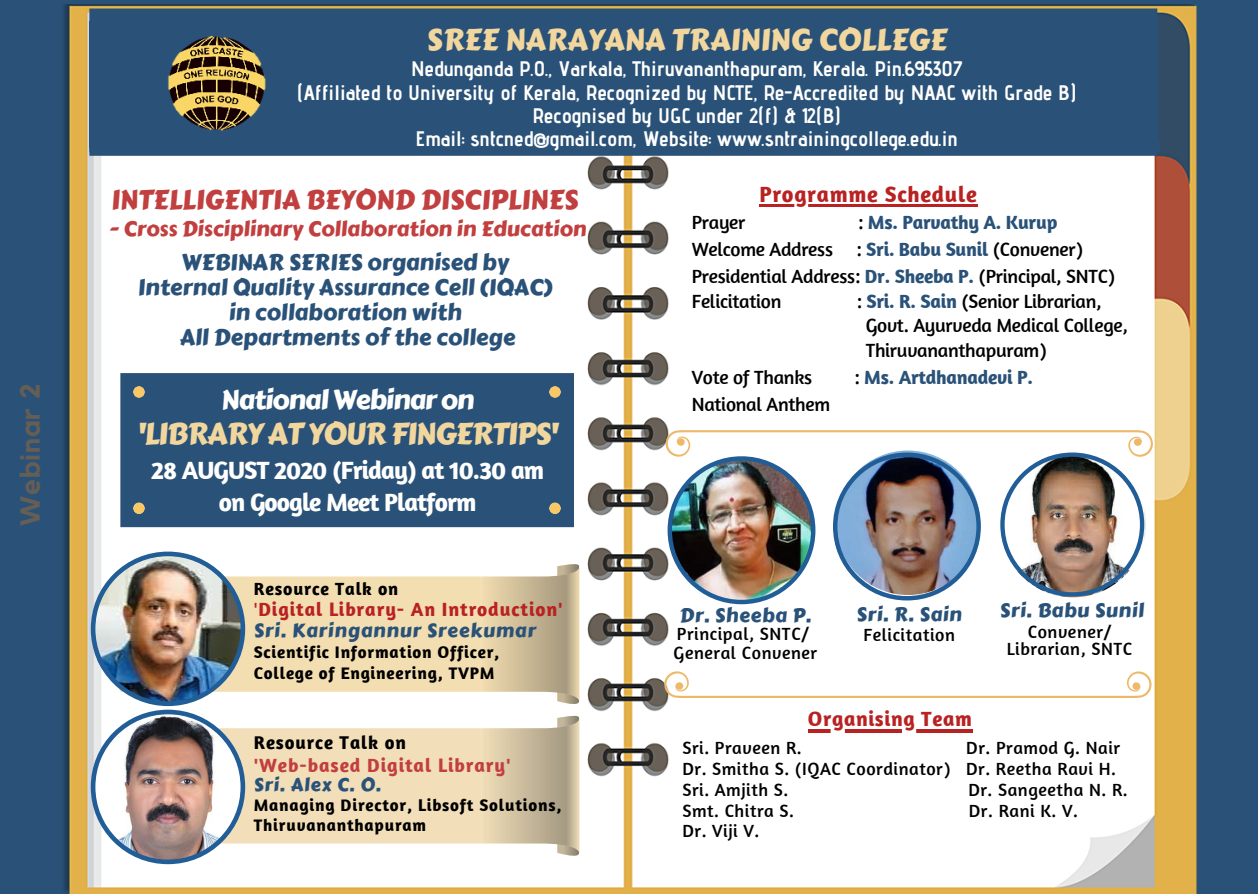
<style>
.page{position:relative;width:1258px;height:894px;background:#fff}
.page>*{position:absolute;margin:0;border:0;box-sizing:border-box;transform-origin:0 0}
.t1{font:30px "Carter One";color:#f1d69e}
.t2{font:30px "Carter One";letter-spacing:-.035em;color:#f1d69e}
.t3{font:700 27.6px "Kollektif";letter-spacing:.03em;color:#655e55}
.t4{font:27px "Carter One";color:#c23f3f}
.t5{font:27px "Carter One";letter-spacing:-.035em;color:#fffffe}
.t6{font:700 25.5px/32.1px "Amaranth";letter-spacing:-.04em;color:#fffffe;text-align:center}
.t7{font:22.5px/24.9px "Carter One";color:#2a5278;text-align:center}
.t8{font:700 22.5px "Amaranth";letter-spacing:.03em;color:#b82222}
.t9{font:700 21px/23.4px "Advent Pro";color:#fffffe;text-align:center}
.t10{font:21px "Carter One";color:#c23f3f}
.t11{font:700 21px "Amaranth";letter-spacing:.03em;color:#b82222}
.t12{font:19.5px/27px "Amaranth";letter-spacing:-.015em;color:#000}
.t13{font:19.5px "Carter One";letter-spacing:.03em;color:#2a5278}
.t14{font:700 19.5px "Amaranth";letter-spacing:.045em;color:#b82222}
.t15{font:700 19.5px "Amaranth";letter-spacing:.045em;color:#c23f3f}
.t16{font:700 19.5px "Amaranth";letter-spacing:-.015em;color:#2a5278}
.t17{font:19.2px "Carter One";letter-spacing:.045em;color:#2a5278}
.t18{font:700 18.9px "Amaranth";letter-spacing:.045em;color:#000}
.t19{font:18.6px "Carter One";letter-spacing:.045em;color:#2a5278}
.t20{font:18px/21px "Amaranth";letter-spacing:.03em;color:#000}
.t21{font:700 18px "Amaranth";letter-spacing:.045em;color:#000}
.t22{font:700 17.1px/19.8px "Amaranth";letter-spacing:.045em;color:#000}
.s1{font-weight:700;color:#2a5278}
.s2{font-weight:400;color:#000}
.s3{font-weight:400}
</style>
<div class="page">
<div style="left:0;top:0;width:1258px;height:893px;background:#2a5278"></div>
<img style="left:64px;top:4px;width:1133px;height:889px">
<div style="left:89px;top:21px;width:357px;height:127px;background:#2a5278"></div>
<div style="left:800px;top:21px;width:357px;height:127px;background:#2a5278"></div>
<div style="left:445px;top:21px;width:357px;height:127px;background:#2a5278"></div>
<svg style="left:89px;top:9px;width:1068px;height:12px"></svg>
<svg style="left:89px;top:139px;width:1071px;height:17px"></svg>
<img style="left:168px;top:35px;width:98px;height:96px">
<svg style="left:120px;top:373px;width:454px;height:154px"></svg>
<div style="left:133px;top:386px;width:12px;height:11px;background:#fac863;border-radius:50%"></div>
<div style="left:549px;top:386px;width:11px;height:11px;background:#fac863;border-radius:50%"></div>
<div style="left:549px;top:502px;width:11px;height:11px;background:#fac863;border-radius:50%"></div>
<div style="left:133px;top:502px;width:12px;height:11px;background:#fac863;border-radius:50%"></div>
<img style="left:91px;top:551px;width:488px;height:312px">
<hr style="left:759px;top:204px;width:218px;height:2px;background:#b82222">
<hr style="left:808px;top:729px;width:164px;height:3px;background:#b82222">
<img style="left:665px;top:430px;width:488px;height:174px">
<svg style="left:664px;top:671px;width:487px;height:26px;background:#fdf9f3"></svg>
<h2 class="t3" style="left:18px;top:526px;width:144px;rotate:-90deg">Webinar 2</h2>
<h1 class="t1" style="left:427px;top:17px;width:522px">SREE NARAYANA TRAINING COLLEGE</h1>
<p class="t9" style="left:297px;top:57px;width:781px">Nedunganda P.O., Varkala, Thiruvananthapuram, Kerala. Pin.695307<br>(Affiliated to University of Kerala, Recognized by NCTE, Re-Accredited by NAAC with Grade B)<br>Recognised by UGC under 2(f) &amp; 12(B)<br>Email: sntcned@gmail.com, Website: www.sntrainingcollege.edu.in</p>
<p class="t4" style="left:111px;top:179px;width:469px">INTELLIGENTIA BEYOND DISCIPLINES</p>
<p class="t10" style="left:109px;top:213px;width:479px">- Cross Disciplinary Collaboration in Education</p>
<p class="t7" style="left:138px;top:250px;width:416px">WEBINAR SERIES organised by<br>Internal Quality Assurance Cell (IQAC) in collaboration with<br>All Departments of the college</p>
<p class="t8" style="left:759px;top:180px;width:219px">Programme Schedule</p>
<p class="t12" style="left:692px;top:208px;width:425px;text-indent:166px">: <span class="s1">Ms. Parvathy A. Kurup<br></span>Welcome Address : <span class="s1">Sri. Babu Sunil</span> (Convener)<br>Presidential Address: <span class="s1">Dr. Sheeba P.</span> (Principal, SNTC)</p>
<p class="t12" style="left:692px;top:287px;width:91px">Felicitation</p>
<p class="t12" style="left:865px;top:288px;width:264px;line-height:24.9px;text-indent:-9px">: <span class="s1">Sri. R. Sain</span> (Senior Librarian,<br>Govt. Ayurveda Medical College,<br>Thiruvananthapuram)</p>
<p class="t12" style="left:692px;top:363px;width:122px">Vote of Thanks</p>
<p class="t16" style="left:854px;top:365px;width:180px"><span class="s2">:</span> Ms. Artdhanadevi P.</p>
<p class="t12" style="left:692px;top:208px;width:55px">Prayer</p>
<p class="t5" style="left:221px;top:379px;width:255px">National Webinar on</p>
<p class="t12" style="left:692px;top:390px;width:140px">National Anthem</p>
<h1 class="t2" style="left:137px;top:411px;width:422px">'LIBRARY AT YOUR FINGERTIPS'</h1>
<p class="t6" style="left:151px;top:453px;width:395px">28 AUGUST 2020 (Friday) at 10.30 am on Google Meet Platform</p>
<p class="t21" style="left:254px;top:577px;width:146px">Resource Talk on</p>
<p class="t14" style="left:254px;top:596px;width:310px"><span class="s3">'</span>Digital Library- An Introduction'</p>
<p class="t17" style="left:254px;top:615px;width:284px">Sri. Karingannur Sreekumar</p>
<p class="t22" style="left:254px;top:640px;width:247px;line-height:21px">Scientific Information Officer,<br>College of Engineering, TVPM</p>
<p class="t18" style="left:254px;top:730px;width:154px">Resource Talk on</p>
<p class="t15" style="left:254px;top:752px;width:258px">'Web-based Digital Library'</p>
<p class="t19" style="left:254px;top:770px;width:129px">Sri. Alex C. O.</p>
<p class="t22" style="left:254px;top:794px;width:309px">Managing Director, Libsoft Solutions,<br>Thiruvananthapuram</p>
<p class="t13" style="left:679px;top:600px;width:133px">Dr. Sheeba P.</p>
<p class="t20" style="left:673px;top:623px;width:145px;line-height:19.5px">Principal, SNTC/<br>General Convener</p>
<p class="t13" style="left:856px;top:599px;width:107px">Sri. R. Sain</p>
<p class="t20" style="left:863px;top:623px;width:93px">Felicitation</p>
<p class="t11" style="left:808px;top:705px;width:166px">Organising Team</p>
<p class="t13" style="left:1000px;top:595px;width:146px">Sri. Babu Sunil</p>
<p class="t20" style="left:1006px;top:621px;width:127px;line-height:18px;text-align:center">Convener/<br>Librarian, SNTC</p>
<p class="t20" style="left:682px;top:736px;width:439px;text-indent:284px">Dr. Pramod G. Nair<br>Dr. Smitha S. (IQAC Coordinator) Dr. Reetha Ravi H.<br>Sri. Amjith S.</p>
<p class="t20" style="left:682px;top:736px;width:121px">Sri. Praveen R.</p>
<p class="t20" style="left:968px;top:778px;width:161px">Dr. Sangeetha N. R.</p>
<p class="t20" style="left:682px;top:799px;width:113px">Smt. Chitra S.</p>
<p class="t20" style="left:969px;top:799px;width:111px">Dr. Rani K. V.</p>
<p class="t20" style="left:682px;top:820px;width:78px">Dr. Viji V.</p>
</div>
